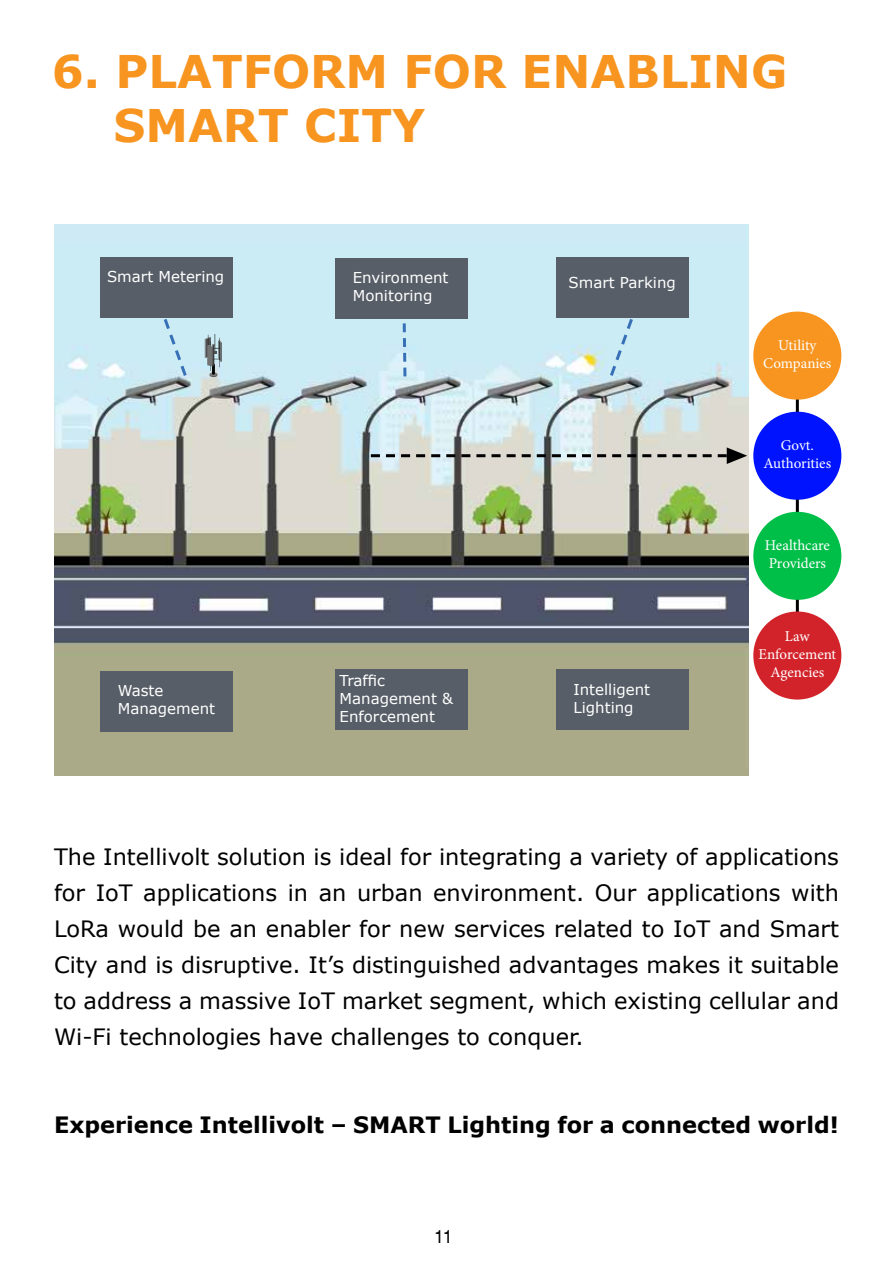
<style>
.page{position:relative;width:893px;height:1263px;background:#fff}
.page>*{position:absolute;margin:0;border:0;box-sizing:border-box;transform-origin:0 0}
.t1{font:700 45px/54px "Verdana";color:#f79520}
.t2{font:22.5px/36px "Verdana";color:#000;text-align:justify}
.t3{font:700 22.5px "Verdana";color:#000}
.t4{font:18px "Helvetica";color:#000}
.t5{font:15px/18px "Verdana";color:#fff}
.t6{font:15px/18px "Minion Pro";color:#fff;text-align:center}
</style>
<div class="page">
<hr style="left:796px;top:318px;width:3px;height:365px;background:#000">
<img style="left:54px;top:224px;width:694px;height:551px">
<svg style="left:156px;top:317px;width:33px;height:62px;background:#c0e1ee"></svg>
<svg style="left:401px;top:318px;width:7px;height:61px"></svg>
<svg style="left:607px;top:317px;width:34px;height:62px;background:#c0e1ee"></svg>
<div style="left:101px;top:257px;width:132px;height:60px;background:#575e67"></div>
<div style="left:335px;top:258px;width:132px;height:60px;background:#575e67"></div>
<div style="left:556px;top:257px;width:132px;height:60px;background:#575e67"></div>
<div style="left:101px;top:671px;width:132px;height:60px;background:#575e67"></div>
<div style="left:335px;top:669px;width:133px;height:61px;background:#575e67"></div>
<div style="left:556px;top:669px;width:132px;height:61px;background:#575e67"></div>
<svg style="left:371px;top:447px;width:376px;height:17px;background:#b8bab7"></svg>
<div style="left:753px;top:312px;width:88px;height:88px;background:#f79520;border-radius:50%"></div>
<div style="left:753px;top:412px;width:88px;height:88px;background:#0013ff;border-radius:50%"></div>
<div style="left:753px;top:512px;width:88px;height:88px;background:#00bf49;border-radius:50%"></div>
<div style="left:753px;top:611px;width:88px;height:88px;background:#d2232a;border-radius:50%"></div>
<svg style="left:205px;top:334px;width:17px;height:43px"></svg>
<h1 class="t1" style="left:113px;top:44px;width:676px;text-indent:-62px">6. PLATFORM FOR ENABLING<br>SMART CITY</h1>
<p class="t5" style="left:107px;top:268px;width:119px">Smart Metering</p>
<p class="t5" style="left:353px;top:269px;width:97px">Environment<br>Monitoring</p>
<p class="t5" style="left:568px;top:274px;width:109px">Smart Parking</p>
<p class="t5" style="left:118px;top:682px;width:99px">Waste<br>Management</p>
<p class="t5" style="left:340px;top:671px;width:115px">Traffic<br>Management &amp;<br>Enforcement</p>
<p class="t5" style="left:573px;top:680px;width:78px">Intelligent<br>Lighting</p>
<p class="t6" style="left:763px;top:336px;width:70px">Utility<br>Companies</p>
<p class="t6" style="left:763px;top:436px;width:69px">Govt.<br>Authorities</p>
<p class="t6" style="left:765px;top:536px;width:67px;text-align:left">Healthcare<br>Providers</p>
<p class="t6" style="left:758px;top:627px;width:79px">Law<br>Enforcement<br>Agencies</p>
<p class="t2" style="left:54px;top:839px;width:786px">The Intellivolt solution is ideal for integrating a variety of applications for IoT applications in an urban environment. Our applications with LoRa would be an enabler for new services related to IoT and Smart City and is disruptive. It’s distinguished advantages makes it suitable to address a massive IoT market segment, which existing cellular and Wi-Fi technologies have challenges to conquer.</p>
<p class="t3" style="left:54px;top:1109px;width:786px">Experience Intellivolt – SMART Lighting for a connected world!</p>
<p class="t4" style="left:434px;top:1226px;width:20px">11</p>
</div>
